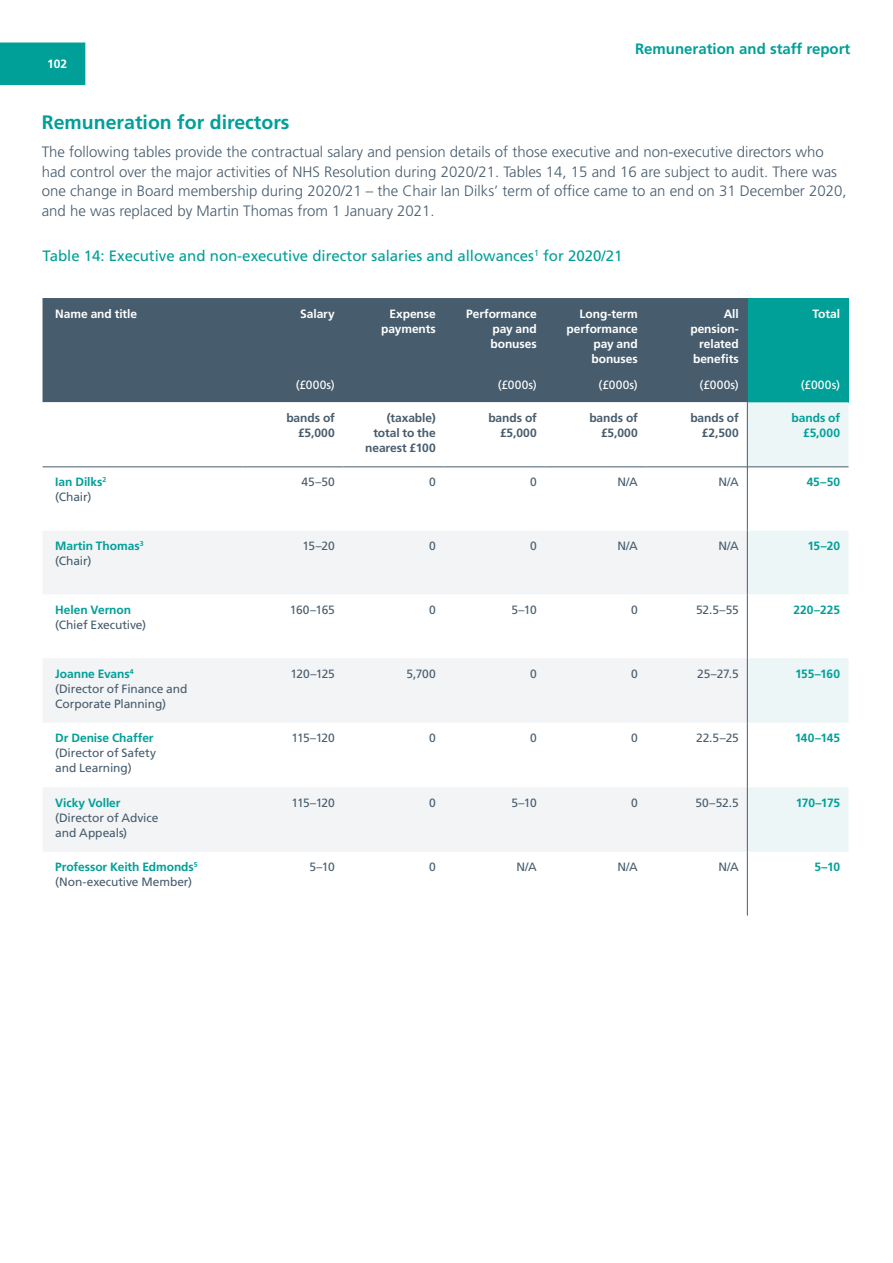
<style>
.page{position:relative;width:893px;height:1263px;background:#fff}
.page>*{position:absolute;margin:0;border:0;box-sizing:border-box;transform-origin:0 0}
.Head_2{font:700 19.5px "Frutiger LT Std";color:#009f98}
.Body_copy{font:300 15px/19.5px "Frutiger LT Std";color:#475c6d}
.Figure_legend_10PT{font:15px "Frutiger LT Std";color:#009f98}
.t1{font:700 15px "Frutiger LT Std";color:#009f98}
.body{font:12px/15px "Frutiger LT Std";letter-spacing:-.01em;color:#475c6d}
.body-2{font:700 12px/15px "Frutiger LT Std";letter-spacing:-.005em;color:#009f98}
.body-3{font:700 12px/15px "Frutiger LT Std";letter-spacing:-.005em;color:#fff;text-align:right}
.body-4{font:700 12px/15px "Frutiger LT Std";letter-spacing:-.005em;color:#475c6d;text-align:right}
.body-5{font:12px "Frutiger LT Std";letter-spacing:.02em;color:#fff}
.s1{font-weight:400;color:#475c6d}
.s2{font-weight:700;color:#009f98}
</style>
<div class="page">
<div style="left:43px;top:298px;width:704px;height:104px;background:#475c6d"></div>
<div style="left:747px;top:298px;width:101px;height:104px;background:#009f98"></div>
<svg style="left:748px;top:402px;width:100px;height:450px;fill:#ecf6f6"></svg>
<svg style="left:43px;top:531px;width:704px;height:321px;fill:#f2f4f6"></svg>
<hr style="left:43px;top:467px;width:199px;height:1px;background:#475c6d">
<hr style="left:242px;top:467px;width:101px;height:1px;background:#475c6d">
<hr style="left:343px;top:467px;width:101px;height:1px;background:#475c6d">
<hr style="left:444px;top:467px;width:101px;height:1px;background:#475c6d">
<hr style="left:545px;top:467px;width:101px;height:1px;background:#475c6d">
<hr style="left:646px;top:467px;width:101px;height:1px;background:#475c6d">
<hr style="left:747px;top:467px;width:101px;height:1px;background:#475c6d">
<hr style="left:747px;top:298px;width:1px;height:104px;background:#475c6d">
<hr style="left:747px;top:402px;width:1px;height:65px;background:#475c6d">
<hr style="left:747px;top:467px;width:1px;height:64px;background:#475c6d">
<hr style="left:747px;top:531px;width:1px;height:63px;background:#475c6d">
<hr style="left:747px;top:594px;width:1px;height:64px;background:#475c6d">
<hr style="left:747px;top:658px;width:1px;height:65px;background:#475c6d">
<hr style="left:747px;top:723px;width:1px;height:64px;background:#475c6d">
<hr style="left:747px;top:787px;width:1px;height:65px;background:#475c6d">
<hr style="left:747px;top:852px;width:1px;height:63px;background:#475c6d">
<div style="left:0;top:43px;width:85px;height:42px;background:#009f98"></div>
<p class="body-3" style="left:47px;top:57px;width:22px">102</p>
<p class="t1" style="left:635px;top:40px;width:217px">Remuneration and staff report</p>
<h2 class="Head_2" style="left:42px;top:111px;width:249px">Remuneration for directors</h2>
<p class="Body_copy" style="left:42px;top:143px;width:806px">The following tables provide the contractual salary and pension details of those executive and non-executive directors who had control over the major activities of NHS Resolution during 2020/21. Tables 14, 15 and 16 are subject to audit. There was one change in Board membership during 2020/21 – the Chair Ian Dilks’ term of office came to an end on 31 December 2020, and he was replaced by Martin Thomas from 1 January 2021.</p>
<p class="Figure_legend_10PT" style="left:43px;top:247px;width:581px">Table 14: Executive and non-executive director salaries and allowances<sup>1</sup> for 2020/21</p>
<p class="body-3" style="left:55px;top:306px;width:83px">Name and title</p>
<p class="body-3" style="left:300px;top:306px;width:36px">Salary</p>
<p class="body-5" style="left:296px;top:377px;width:41px">(£000s)</p>
<p class="body-3" style="left:381px;top:306px;width:56px">Expense payments</p>
<p class="body-3" style="left:490px;top:306px;width:48px;text-align:justify;text-indent:-24px">Performance pay and bonuses</p>
<p class="body-5" style="left:498px;top:377px;width:41px">(£000s)</p>
<p class="body-3" style="left:566px;top:306px;width:73px">Long-term performance pay and bonuses</p>
<p class="body-5" style="left:599px;top:377px;width:41px">(£000s)</p>
<p class="body-3" style="left:690px;top:306px;width:50px">All pension&shy;related benefits</p>
<p class="body-5" style="left:700px;top:377px;width:41px">(£000s)</p>
<p class="body-3" style="left:812px;top:306px;width:29px">Total</p>
<p class="body-5" style="left:801px;top:377px;width:41px">(£000s)</p>
<p class="body-4" style="left:286px;top:410px;width:50px">bands of £5,000</p>
<p class="body-4" style="left:365px;top:410px;width:72px">(taxable) total to the nearest £100</p>
<p class="body-4" style="left:488px;top:410px;width:50px">bands of £5,000</p>
<p class="body-4" style="left:589px;top:410px;width:50px">bands of £5,000</p>
<p class="body-4" style="left:690px;top:410px;width:50px">bands of £2,500</p>
<p class="body-2" style="left:791px;top:410px;width:50px;text-align:right">bands of £5,000</p>
<p class="body-2" style="left:55px;top:475px;width:53px">Ian Dilks<sup>2 </sup><span class="s1">(Chair)</span></p>
<p class="body" style="left:302px;top:475px;width:35px">45–50</p>
<p class="body" style="left:429px;top:475px;width:8px">0</p>
<p class="body" style="left:530px;top:475px;width:8px">0</p>
<p class="body" style="left:617px;top:475px;width:22px">N/A</p>
<p class="body" style="left:718px;top:475px;width:22px">N/A</p>
<p class="body-2" style="left:807px;top:475px;width:35px">45–50</p>
<p class="body-2" style="left:55px;top:539px;width:90px">Martin Thomas<sup>3 </sup><span class="s1">(Chair)</span></p>
<p class="body" style="left:302px;top:539px;width:34px">15–20</p>
<p class="body" style="left:429px;top:539px;width:8px">0</p>
<p class="body" style="left:530px;top:539px;width:8px">0</p>
<p class="body" style="left:617px;top:539px;width:22px">N/A</p>
<p class="body" style="left:718px;top:539px;width:22px">N/A</p>
<p class="body-2" style="left:807px;top:539px;width:34px">15–20</p>
<p class="body" style="left:55px;top:602px;width:92px"><span class="s2">Helen Vernon </span>(Chief Executive)</p>
<p class="body" style="left:290px;top:602px;width:46px">160–165</p>
<p class="body" style="left:429px;top:602px;width:8px">0</p>
<p class="body" style="left:511px;top:602px;width:27px">5–10</p>
<p class="body" style="left:631px;top:602px;width:8px">0</p>
<p class="body" style="left:696px;top:602px;width:44px">52.5–55</p>
<p class="body-2" style="left:794px;top:602px;width:48px">220–225</p>
<p class="body" style="left:55px;top:666px;width:134px"><span class="s2">Joanne Evans</span><sup>4<br></sup>(Director of Finance and<br>Corporate Planning)</p>
<p class="body" style="left:291px;top:666px;width:46px">120–125</p>
<p class="body" style="left:406px;top:666px;width:31px">5,700</p>
<p class="body" style="left:530px;top:666px;width:8px">0</p>
<p class="body" style="left:631px;top:666px;width:8px">0</p>
<p class="body" style="left:697px;top:666px;width:43px">25–27.5</p>
<p class="body-2" style="left:795px;top:666px;width:47px">155–160</p>
<p class="body" style="left:55px;top:731px;width:102px"><span class="s2">Dr Denise Chaffer </span>(Director of Safety and Learning)</p>
<p class="body" style="left:292px;top:731px;width:45px">115–120</p>
<p class="body" style="left:429px;top:731px;width:8px">0</p>
<p class="body" style="left:530px;top:731px;width:8px">0</p>
<p class="body" style="left:631px;top:731px;width:8px">0</p>
<p class="body" style="left:696px;top:731px;width:44px">22.5–25</p>
<p class="body-2" style="left:795px;top:731px;width:47px">140–145</p>
<p class="body" style="left:55px;top:795px;width:105px"><span class="s2">Vicky Voller </span>(Director of Advice and Appeals)</p>
<p class="body" style="left:292px;top:795px;width:45px">115–120</p>
<p class="body" style="left:429px;top:795px;width:8px">0</p>
<p class="body" style="left:511px;top:795px;width:27px">5–10</p>
<p class="body" style="left:631px;top:795px;width:8px">0</p>
<p class="body" style="left:696px;top:795px;width:45px">50–52.5</p>
<p class="body-2" style="left:796px;top:795px;width:46px">170–175</p>
<p class="body-2" style="left:55px;top:860px;width:144px">Professor Keith Edmonds<sup>5 </sup><span class="s1">(Non-executive Member)</span></p>
<p class="body" style="left:309px;top:860px;width:27px">5–10</p>
<p class="body" style="left:429px;top:860px;width:8px">0</p>
<p class="body" style="left:516px;top:860px;width:22px">N/A</p>
<p class="body" style="left:617px;top:860px;width:22px">N/A</p>
<p class="body" style="left:718px;top:860px;width:22px">N/A</p>
<p class="body-2" style="left:814px;top:860px;width:27px">5–10</p>
</div>
